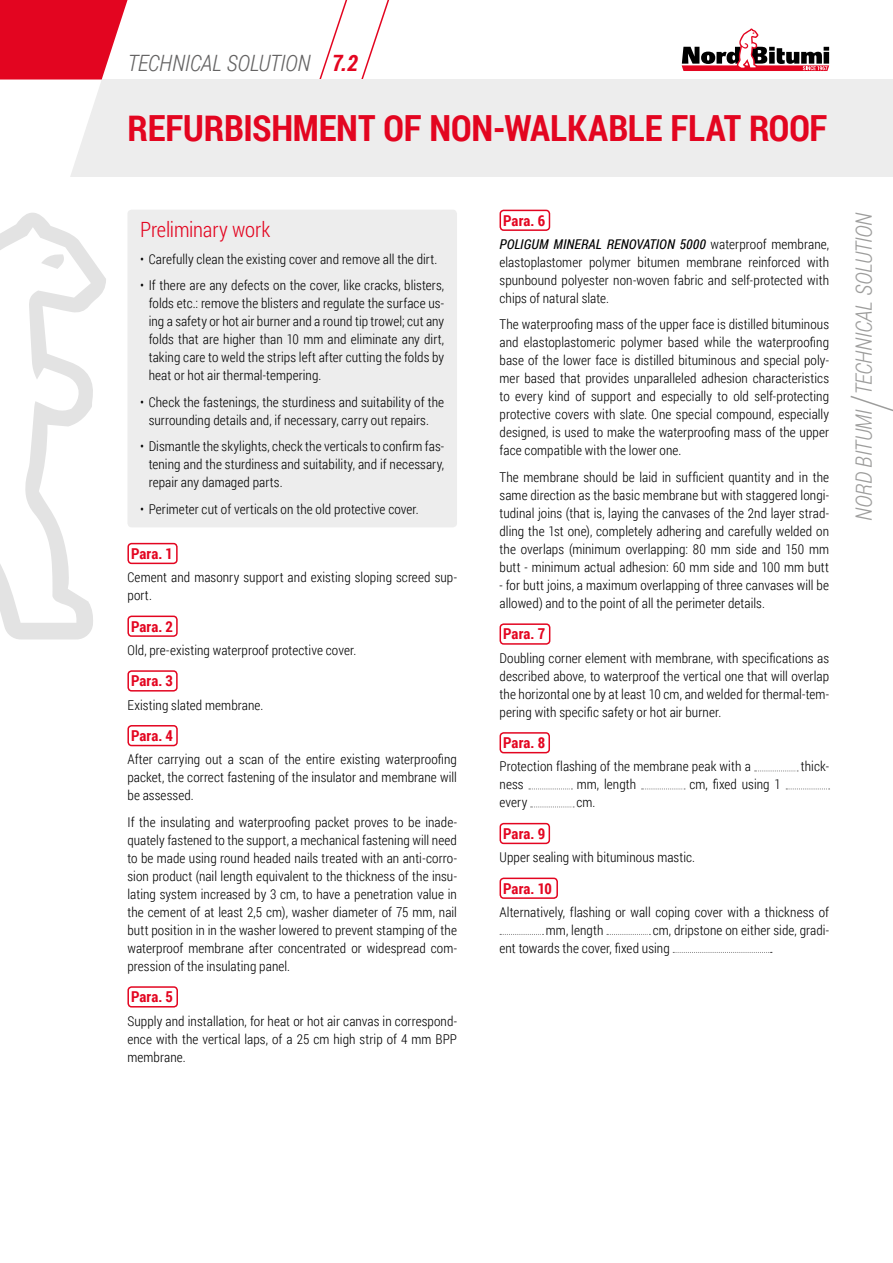
<style>
.page{position:relative;width:893px;height:1263px;background:#fff}
.page>*{position:absolute;margin:0;border:0;box-sizing:border-box;transform-origin:0 0}
.t1{font:700 36px "Roboto Condensed";letter-spacing:-.005em;color:#e30520}
.t2{font:italic 300 22.5px "Roboto Condensed";color:#9d9d9c}
.t3{font:italic 300 22.5px "Roboto Condensed";letter-spacing:-.01em;color:#646363}
.t4{font:300 21px "Roboto Condensed";letter-spacing:-.01em;color:#e30520}
.t5{font:700 15px "Roboto Condensed";letter-spacing:.005em;color:#e30520}
.t6{font:300 13.5px/18px "Roboto Condensed";letter-spacing:.005em;color:#000;text-align:justify}
.s1{font-weight:700;color:#e30520}
.s2{font-weight:400;font-style:italic}
</style>
<div class="page">
<svg style="left:317px;top:0;width:36px;height:80px"></svg>
<svg style="left:359px;top:0;width:36px;height:80px"></svg>
<svg style="left:850px;top:395px;width:43px;height:16px"></svg>
<div style="left:0;top:80px;width:893px;height:97px;background:#ededed"></div>
<svg style="left:682px;top:28px;width:147px;height:43px"></svg>
<svg style="left:0;top:251px;width:106px;height:389px"></svg>
<svg style="left:0;top:0;width:132px;height:251px"></svg>
<div style="left:127px;top:210px;width:330px;height:317px;background:#ededed;border-radius:4px"></div>
<div style="left:127px;top:543px;width:51px;height:21px;border:2px solid #e30520;border-radius:4px"></div>
<div style="left:127px;top:616px;width:51px;height:21px;border:2px solid #e30520;border-radius:4px"></div>
<div style="left:127px;top:670px;width:51px;height:21px;border:2px solid #e30520;border-radius:4px"></div>
<div style="left:127px;top:725px;width:51px;height:21px;border:2px solid #e30520;border-radius:4px"></div>
<div style="left:127px;top:986px;width:51px;height:21px;border:2px solid #e30520;border-radius:4px"></div>
<div style="left:499px;top:210px;width:51px;height:21px;border:2px solid #e30520;border-radius:4px"></div>
<div style="left:499px;top:623px;width:51px;height:22px;border:2px solid #e30520;border-radius:4px"></div>
<div style="left:499px;top:732px;width:51px;height:21px;border:2px solid #e30520;border-radius:4px"></div>
<svg style="left:755px;top:770px;width:43px;height:1px"></svg>
<svg style="left:529px;top:788px;width:43px;height:1px"></svg>
<svg style="left:642px;top:788px;width:43px;height:1px"></svg>
<svg style="left:786px;top:788px;width:44px;height:1px"></svg>
<svg style="left:531px;top:806px;width:43px;height:1px"></svg>
<div style="left:499px;top:823px;width:51px;height:21px;border:2px solid #e30520;border-radius:4px"></div>
<div style="left:499px;top:877px;width:59px;height:22px;border:2px solid #e30520;border-radius:4px"></div>
<svg style="left:500px;top:934px;width:43px;height:1px"></svg>
<svg style="left:607px;top:934px;width:43px;height:1px"></svg>
<svg style="left:673px;top:952px;width:98px;height:1px"></svg>
<h2 class="t3" style="left:128px;top:47px;width:232px">TECHNICAL SOLUTION <span class="s1">7.2</span></h2>
<h1 class="t1" style="left:128px;top:103px;width:701px">REFURBISHMENT OF NON-WALKABLE FLAT ROOF</h1>
<h3 class="t4" style="left:140px;top:215px;width:131px">Preliminary work</h3>
<p class="t6" style="left:140px;top:250px;width:299px">• Carefully clean the existing cover and remove all the dirt.</p>
<p class="t6" style="left:149px;top:276px;width:297px;text-indent:-9px">• If there are any defects on the cover, like cracks, blisters, folds etc.: remove the blisters and regulate the surface us&shy;ing a safety or hot air burner and a round tip trowel; cut any folds that are higher than 10 mm and eliminate any dirt, taking care to weld the strips left after cutting the folds by heat or hot air thermal-tempering.</p>
<p class="t6" style="left:140px;top:393px;width:305px;text-align:center">• Check the fastenings, the sturdiness and suitability of the surrounding details and, if necessary, carry out repairs.</p>
<p class="t6" style="left:149px;top:437px;width:297px;text-indent:-9px">• Dismantle the skylights, check the verticals to confirm fas&shy;tening and the sturdiness and suitability, and if necessary, repair any damaged parts.</p>
<p class="t6" style="left:140px;top:500px;width:280px">• Perimeter cut of verticals on the old protective cover.</p>
<p class="t5" style="left:131px;top:543px;width:43px">Para. 1</p>
<p class="t6" style="left:127px;top:568px;width:331px">Cement and masonry support and existing sloping screed sup&shy;port.</p>
<p class="t5" style="left:131px;top:616px;width:43px">Para. 2</p>
<p class="t6" style="left:127px;top:641px;width:230px">Old, pre-existing waterproof protective cover.</p>
<p class="t5" style="left:131px;top:670px;width:43px">Para. 3</p>
<p class="t6" style="left:127px;top:695px;width:137px">Existing slated membrane.</p>
<p class="t5" style="left:131px;top:725px;width:43px">Para. 4</p>
<p class="t6" style="left:127px;top:750px;width:331px">After carrying out a scan of the entire existing waterproofing packet, the correct fastening of the insulator and membrane will be assessed.</p>
<p class="t6" style="left:127px;top:812px;width:331px">If the insulating and waterproofing packet proves to be inade&shy;quately fastened to the support, a mechanical fastening will need to be made using round headed nails treated with an anti-corro&shy;sion product (nail length equivalent to the thickness of the insu&shy;lating system increased by 3 cm, to have a penetration value in the cement of at least 2,5 cm), washer diameter of 75 mm, nail butt position in in the washer lowered to prevent stamping of the waterproof membrane after concentrated or widespread com&shy;pression of the insulating panel.</p>
<p class="t5" style="left:131px;top:986px;width:43px">Para. 5</p>
<p class="t6" style="left:127px;top:1011px;width:331px">Supply and installation, for heat or hot air canvas in correspond&shy;ence with the vertical laps, of a 25 cm high strip of 4 mm BPP membrane.</p>
<p class="t5" style="left:503px;top:210px;width:43px">Para. 6</p>
<p class="t6" style="left:500px;top:235px;width:331px"><span class="s2">POLIGUM MINERAL RENOVATION 5000</span> waterproof membrane, elastoplastomer polymer bitumen membrane reinforced with spunbound polyester non-woven fabric and self-protected with chips of natural slate.</p>
<p class="t6" style="left:500px;top:315px;width:331px">The waterproofing mass of the upper face is distilled bituminous and elastoplastomeric polymer based while the waterproofing base of the lower face is distilled bituminous and special poly&shy;mer based that provides unparalleled adhesion characteristics to every kind of support and especially to old self-protecting protective covers with slate. One special compound, especially designed, is used to make the waterproofing mass of the upper face compatible with the lower one.</p>
<p class="t6" style="left:500px;top:468px;width:331px">The membrane should be laid in sufficient quantity and in the same direction as the basic membrane but with staggered longi&shy;tudinal joins (that is, laying the canvases of the 2nd layer strad&shy;dling the 1st one), completely adhering and carefully welded on the overlaps (minimum overlapping: 80 mm side and 150 mm butt - minimum actual adhesion: 60 mm side and 100 mm butt</p>
<p class="t6" style="left:500px;top:576px;width:331px">- for butt joins, a maximum overlapping of three canvases will be allowed) and to the point of all the perimeter details.</p>
<p class="t5" style="left:503px;top:623px;width:44px">Para. 7</p>
<p class="t6" style="left:500px;top:648px;width:331px">Doubling corner element with membrane, with specifications as described above, to waterproof the vertical one that will overlap the horizontal one by at least 10 cm, and welded for thermal-tem&shy;pering with specific safety or hot air burner.</p>
<p class="t5" style="left:503px;top:732px;width:43px">Para. 8</p>
<p class="t6" style="left:500px;top:757px;width:253px">Protection flashing of the membrane peak with a</p>
<p class="t6" style="left:801px;top:757px;width:30px">thick-</p>
<p class="t6" style="left:499px;top:775px;width:26px">ness</p>
<p class="t6" style="left:577px;top:775px;width:61px">mm, length</p>
<p class="t6" style="left:689px;top:775px;width:93px">cm, fixed using 1</p>
<p class="t6" style="left:500px;top:793px;width:29px">every</p>
<p class="t6" style="left:576px;top:793px;width:21px">cm.</p>
<p class="t5" style="left:503px;top:823px;width:43px">Para. 9</p>
<p class="t6" style="left:500px;top:848px;width:197px">Upper sealing with bituminous mastic.</p>
<p class="t5" style="left:503px;top:878px;width:50px">Para. 10</p>
<p class="t6" style="left:546px;top:903px;width:285px;text-indent:-46px">Alternatively, flashing or wall coping cover with a thickness of mm, length</p>
<p class="t6" style="left:499px;top:921px;width:331px;text-indent:153px">cm, dripstone on either side, gradi&shy;ent towards the cover, fixed using</p>
<p class="t6" style="left:770px;top:939px;width:4px">.</p>
<h2 class="t2" style="left:848px;top:521px;width:311px;rotate:-90deg">NORD BITUMI TECHNICAL SOLUTION</h2>
</div>
